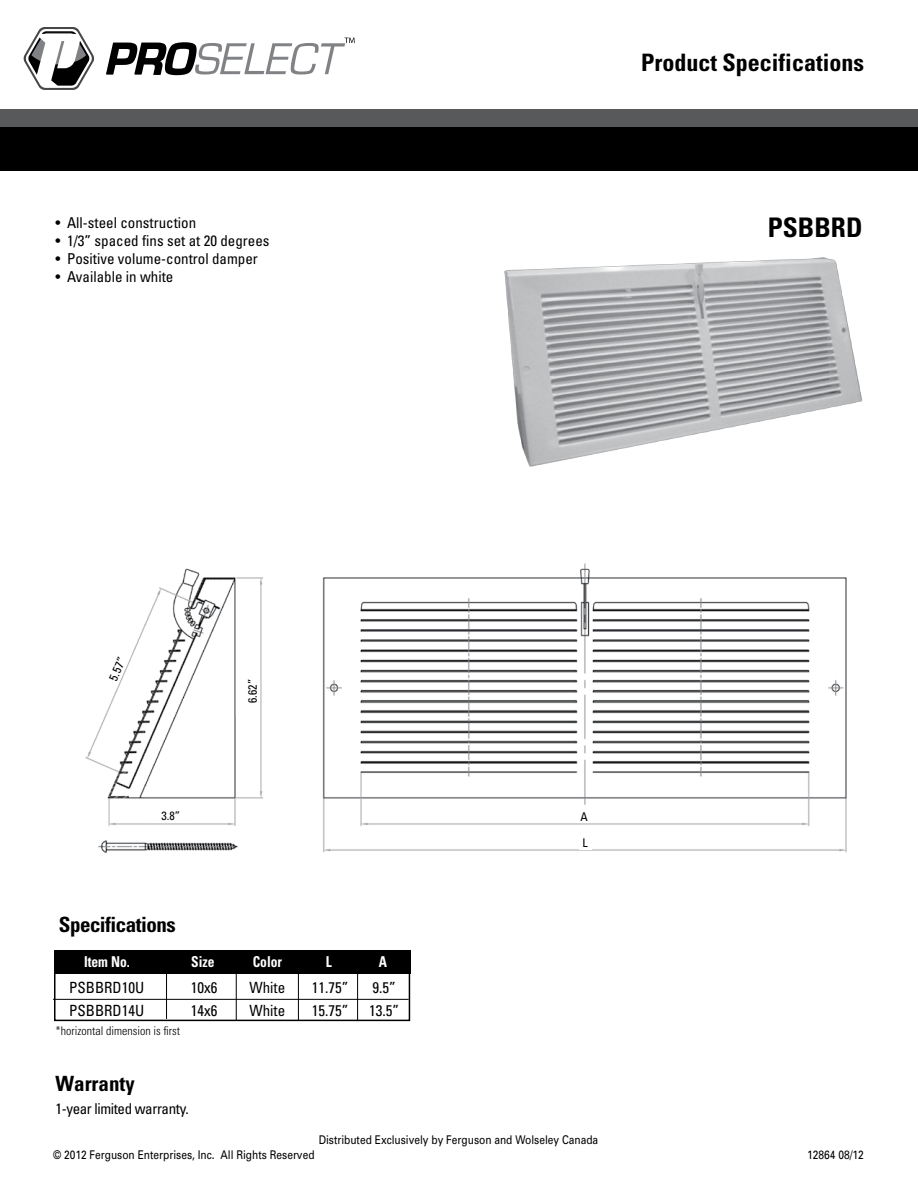
<style>
.page{position:relative;width:918px;height:1188px;background:#fff}
.page>*{position:absolute;margin:0;border:0;box-sizing:border-box;transform-origin:0 0}
.t1{font:700 condensed 27px "Univers LT Std";color:#000}
.t2{font:700 condensed 24px "Univers LT Std";color:#000}
.t3{font:700 condensed 21px "Univers LT Std";letter-spacing:-.025em;color:#000}
.t4{font:condensed 15.45px "Univers LT Std";color:#000}
.t5{font:condensed 15px "Univers LT Std";color:#000}
.t6{font:condensed 15px "Univers LT Std";letter-spacing:-.025em;color:#000}
.t7{font:700 condensed 15px "Univers LT Std";color:#fff;scale:.9 1}
.t8{font:12px "Univers";color:#000;scale:.85 1}
.t9{font:300 condensed 12px "Univers LT Std";color:#000}
.t10{font:condensed 12px/26.2px "Univers LT Std";color:#000}
</style>
<div class="page">
<svg style="left:106px;top:38px;width:249px;height:37px"></svg>
<svg style="left:24px;top:27px;width:70px;height:63px"></svg>
<div style="left:0;top:110px;width:918px;height:18px;background:#58595b"></div>
<div style="left:0;top:128px;width:918px;height:43px;background:#000"></div>
<div style="left:54px;top:953px;width:356px;height:68px;border:2px solid #000"></div>
<div style="left:54px;top:950px;width:356px;height:24px;background:#000"></div>
<hr style="left:166px;top:968px;width:1px;height:51px;background:#000">
<hr style="left:236px;top:973px;width:1px;height:48px;background:#000">
<hr style="left:298px;top:973px;width:1px;height:48px;background:#000">
<hr style="left:357px;top:973px;width:1px;height:48px;background:#000">
<img style="left:85px;top:563px;width:762px;height:290px">
<img style="left:504px;top:257px;width:359px;height:210px">
<div style="left:578px;top:811px;width:12px;height:12px;background:#fff"></div>
<div style="left:579px;top:837px;width:12px;height:12px;background:#fff"></div>
<div style="left:150px;top:810px;width:42px;height:13px;background:#fff"></div>
<div style="left:247px;top:670px;width:12px;height:42px;background:#fff"></div>
<svg style="left:104px;top:647px;width:28px;height:44px"></svg>
<hr style="left:53px;top:999px;width:356px;height:1px;background:#000">
<p class="t5" style="left:56px;top:214px;width:142px">• All-steel construction</p>
<p class="t5" style="left:56px;top:232px;width:216px">• 1/3” spaced fins set at 20 degrees</p>
<p class="t5" style="left:56px;top:250px;width:204px">• Positive volume-control damper</p>
<p class="t5" style="left:56px;top:268px;width:119px">• Available in white</p>
<h2 class="t2" style="left:641px;top:48px;width:224px">Product Specifications</h2>
<h1 class="t1" style="left:768px;top:211px;width:93px">PSBBRD</h1>
<p class="t10" style="left:101px;top:674px;width:25px;rotate:-66deg">5.57”</p>
<p class="t10" style="left:162px;top:803px;width:20px">3.8”</p>
<h3 class="t3" style="left:59px;top:912px;width:118px">Specifications</h3>
<p class="t10" style="left:239px;top:703px;width:25px;rotate:-90deg">6.62”</p>
<p class="t7" style="left:84px;top:952px;width:52px">Item No.</p>
<p class="t7" style="left:191px;top:952px;width:27px">Size</p>
<p class="t7" style="left:253px;top:952px;width:63px">Color LA</p>
<p class="t4" style="left:69px;top:977px;width:76px">PSBBRD10U</p>
<p class="t4" style="left:191px;top:977px;width:28px">10x6</p>
<p class="t4" style="left:249px;top:977px;width:37px">White</p>
<p class="t4" style="left:312px;top:977px;width:38px">11.75”</p>
<p class="t4" style="left:373px;top:977px;width:25px">9.5”</p>
<p class="t4" style="left:69px;top:1001px;width:76px">PSBBRD14U</p>
<p class="t4" style="left:191px;top:1001px;width:28px">14x6</p>
<p class="t4" style="left:249px;top:1001px;width:37px">White</p>
<p class="t4" style="left:312px;top:1001px;width:38px">15.75”</p>
<p class="t4" style="left:369px;top:1001px;width:31px">13.5”</p>
<p class="t9" style="left:56px;top:1024px;width:126px">*horizontal dimension is first</p>
<h3 class="t3" style="left:56px;top:1071px;width:81px">Warranty</h3>
<p class="t6" style="left:56px;top:1099px;width:135px">1-year limited warranty.</p>
<p class="t10" style="left:581px;top:803px;width:9px">A<br>L</p>
<p class="t8" style="left:319px;top:1132px;width:330px">Distributed Exclusively by Ferguson and Wolseley Canada</p>
<p class="t8" style="left:53px;top:1147px;width:309px">© 2012 Ferguson Enterprises, Inc. All Rights Reserved</p>
<p class="t8" style="left:807px;top:1147px;width:68px">12864 08/12</p>
</div>
